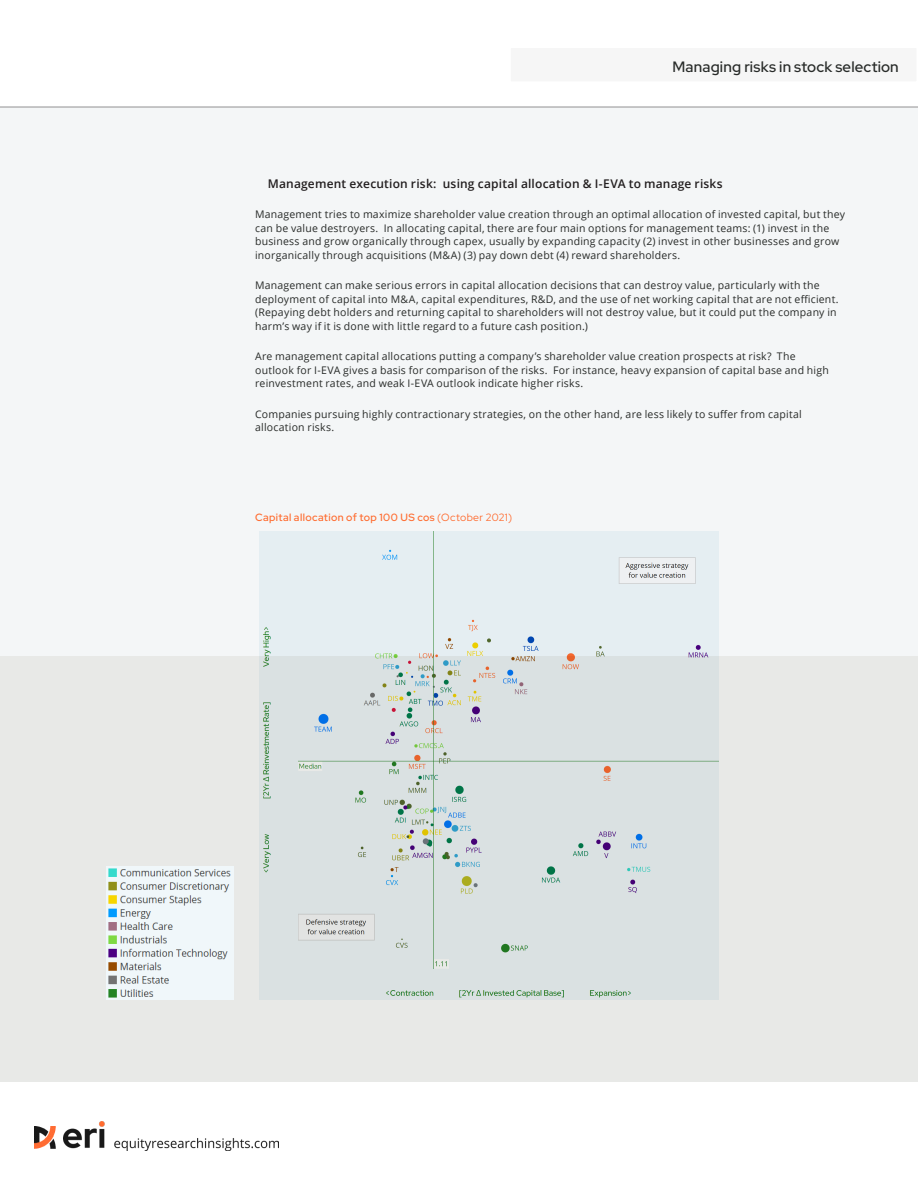
<style>
.page{position:relative;width:918px;height:1188px;background:#fff}
.page>*{position:absolute;margin:0;border:0;box-sizing:border-box;transform-origin:0 0}
.Cover_Headline{font:500 15px "Red Hat Display";letter-spacing:.015em;color:#282b29}
.Cover_Headline-2{font:600 12px "Open Sans";letter-spacing:.015em;color:#231f20}
.Cover_Headline-3{font:10.5px/13.5px "Open Sans";letter-spacing:.02em;color:#282b29}
.Headline1{font:500 10.5px "Red Hat Display";letter-spacing:.04em;color:#ff6c30}
.s1{color:#f6f6f6}
.s2{font-weight:400}
</style>
<div class="page">
<img style="left:34px;top:1127px;width:21px;height:21px">
<img style="left:64px;top:1121px;width:215px;height:30px">
<div style="left:0;top:106px;width:918px;height:553px;background:#f4f6f7"></div>
<div style="left:0;top:657px;width:918px;height:425px;background:#e8e9e7"></div>
<div style="left:510px;top:47px;width:407px;height:35px;background:#f6f6f6"></div>
<hr style="left:0;top:106px;width:918px;height:2px;background:#b6b6b6">
<img style="left:260px;top:531px;width:458px;height:468px">
<img style="left:106px;top:867px;width:128px;height:132px">
<p class="Cover_Headline" style="left:672px;top:57px;width:246px">Managing risks in stock selection <span class="s1">....</span></p>
<p class="Cover_Headline-2" style="left:268px;top:175px;width:456px">Management execution risk: using capital allocation &amp; I-EVA to manage risks</p>
<p class="Cover_Headline-3" style="left:255px;top:207px;width:592px">Management tries to maximize shareholder value creation through an optimal allocation of invested capital, but they can be value destroyers. In allocating capital, there are four main options for management teams: (1) invest in the business and grow organically through capex, usually by expanding capacity (2) invest in other businesses and grow inorganically through acquisitions (M&amp;A) (3) pay down debt (4) reward shareholders.</p>
<p class="Cover_Headline-3" style="left:255px;top:278px;width:585px">Management can make serious errors in capital allocation decisions that can destroy value, particularly with the deployment of capital into M&amp;A, capital expenditures, R&amp;D, and the use of net working capital that are not efficient. (Repaying debt holders and returning capital to shareholders will not destroy value, but it could put the company in harm’s way if it is done with little regard to a future cash position.)</p>
<p class="Cover_Headline-3" style="left:255px;top:349px;width:575px">Are management capital allocations putting a company’s shareholder value creation prospects at risk? The outlook for I-EVA gives a basis for comparison of the risks. For instance, heavy expansion of capital base and high reinvestment rates, and weak I-EVA outlook indicate higher risks.</p>
<p class="Cover_Headline-3" style="left:255px;top:407px;width:548px">Companies pursuing highly contractionary strategies, on the other hand, are less likely to suffer from capital allocation risks.</p>
<p class="Headline1" style="left:255px;top:510px;width:259px">Capital allocation of top 100 US cos <span class="s2">(October 2021)</span></p>
</div>
